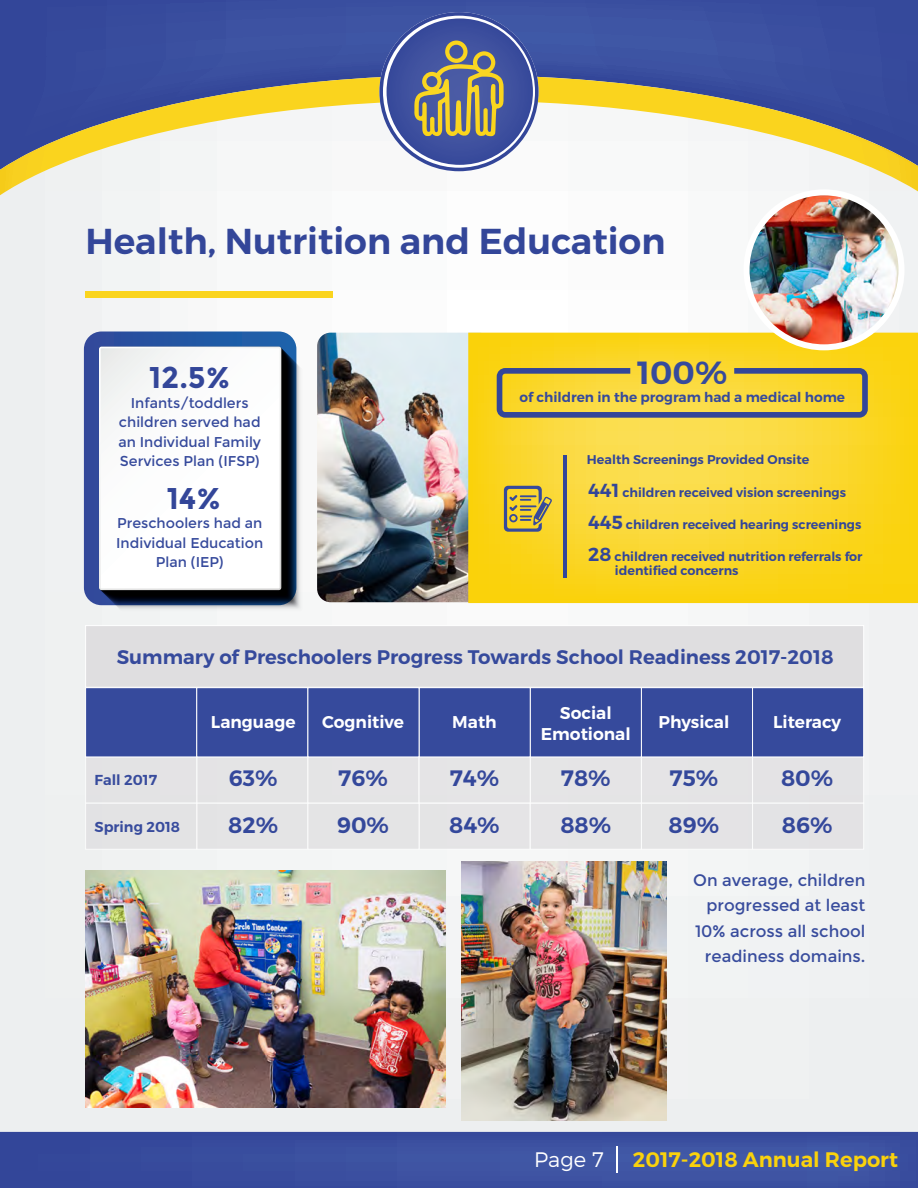
<style>
.page{position:relative;width:918px;height:1188px;background:#fff}
.page>*{position:absolute;margin:0;border:0;box-sizing:border-box;transform-origin:0 0}
.t1{font:600 36px "Montserrat";color:#334699}
.t2{font:600 32.1px "Montserrat";color:#364a9c}
.t3{font:700 30px "Montserrat";color:#334699}
.t4{font:600 22.35px/46.5px "Montserrat";color:#34489b}
.t5{font:600 21px "Montserrat";color:#fad20c}
.t6{font:300 21px "Montserrat";color:#fff}
.t7{font:600 19.65px "Montserrat";color:#364a9c}
.t8{font:600 17.1px/21px "Montserrat";color:#fff;text-align:center}
.t9{font:16.5px/25.5px "Montserrat";color:#384c9d;text-align:right}
.t10{font:600 14.4px "Montserrat";color:#384c9d}
.t11{font:14.25px/19.5px "Montserrat";color:#364a9c;text-align:center}
.t12{font:600 13.65px "Montserrat";color:#364a9c}
.t13{font:600 12.75px/14.1px "Montserrat";color:#334699}
.s1{font-size:18.9px}
</style>
<div class="page">
<div style="left:0;top:0;width:918px;height:1188px;background:linear-gradient(to right,#f3f5f5,#f5f6f6)"></div>
<svg style="left:0;top:1132px;width:918px;height:56px;background:#3a4e9f"></svg>
<svg style="left:617px;top:1146px;width:1px;height:27px"></svg>
<svg style="left:0;top:0;width:918px;height:75px;background:#394e9f"></svg>
<svg style="left:0;top:75px;width:918px;height:120px"></svg>
<svg style="left:379px;top:12px;width:160px;height:159px"></svg>
<svg style="left:382px;top:14px;width:155px;height:155px;background:#6a7190"></svg>
<div style="left:86px;top:291px;width:247px;height:7px;background:#fad41e"></div>
<svg style="left:84px;top:332px;width:212px;height:273px;background:#203766"></svg>
<svg style="left:99px;top:347px;width:182px;height:243px"></svg>
<svg style="left:101px;top:348px;width:179px;height:240px"></svg>
<img style="left:317px;top:333px;width:151px;height:269px">
<svg style="left:468px;top:333px;width:450px;height:270px;background:#fad628"></svg>
<hr style="left:563px;top:455px;width:3px;height:123px;background:#334699">
<svg style="left:504px;top:486px;width:48px;height:46px;background:#b2a252"></svg>
<svg style="left:497px;top:368px;width:371px;height:50px;background:#cfb94c"></svg>
<img style="left:747px;top:192px;width:155px;height:155px;border-radius:77px">
<div style="left:744px;top:189px;width:161px;height:161px;border:6px solid #fff;border-radius:50%"></div>
<img style="left:86px;top:871px;width:359px;height:237px">
<div style="left:641px;top:687px;width:112px;height:71px;background:#364a9c"></div>
<div style="left:530px;top:687px;width:112px;height:71px;background:#364a9c;border:1px solid #fff"></div>
<div style="left:419px;top:687px;width:112px;height:71px;background:#364a9c;border:1px solid #fff"></div>
<div style="left:752px;top:687px;width:112px;height:71px;background:#364a9c;border:1px solid #fff"></div>
<div style="left:85px;top:687px;width:112px;height:71px;background:#364a9c;border:1px solid #fff"></div>
<div style="left:196px;top:687px;width:112px;height:71px;background:#364a9c;border:1px solid #fff"></div>
<div style="left:308px;top:687px;width:111px;height:71px;background:#364a9c"></div>
<div style="left:85px;top:625px;width:779px;height:63px;background:#dfdee0"></div>
<div style="left:196px;top:757px;width:112px;height:47px;background:#dfdee0;border:1px solid #fff"></div>
<div style="left:308px;top:757px;width:111px;height:47px;background:#dfdee0;border:1px solid #fff"></div>
<div style="left:641px;top:757px;width:112px;height:47px;background:#dfdee0;border:1px solid #fff"></div>
<div style="left:530px;top:757px;width:112px;height:47px;background:#dfdee0;border:1px solid #fff"></div>
<div style="left:419px;top:757px;width:112px;height:47px;background:#e5e5e6;border:1px solid #fff"></div>
<div style="left:752px;top:757px;width:112px;height:47px;background:#dfdee0;border:1px solid #fff"></div>
<div style="left:85px;top:757px;width:112px;height:47px;background:#dfdee0;border:1px solid #fff"></div>
<div style="left:196px;top:803px;width:112px;height:47px;background:#dfdee0;border:1px solid #fff"></div>
<div style="left:641px;top:803px;width:112px;height:47px;background:#dfdee0;border:1px solid #fff"></div>
<div style="left:419px;top:803px;width:112px;height:47px;background:#dfdee0;border:1px solid #fff"></div>
<div style="left:530px;top:803px;width:112px;height:47px;background:#dfdee0;border:1px solid #fff"></div>
<div style="left:308px;top:803px;width:111px;height:47px;background:#dfdee0;border:1px solid #fff"></div>
<div style="left:752px;top:803px;width:112px;height:47px;background:#dfdee0;border:1px solid #fff"></div>
<div style="left:85px;top:803px;width:112px;height:47px;background:#dfdee0;border:1px solid #fff"></div>
<img style="left:462px;top:861px;width:205px;height:260px">
<h1 class="t1" style="left:86px;top:219px;width:582px">Health, Nutrition and Education</h1>
<h3 class="t3" style="left:149px;top:360px;width:83px">12.5%</h3>
<p class="t11" style="left:118px;top:393px;width:144px">Infants/toddlers children served had an Individual Family<br>Services Plan (IFSP)</p>
<h3 class="t3" style="left:167px;top:480px;width:56px">14%</h3>
<p class="t11" style="left:116px;top:514px;width:148px">Preschoolers had an<br>Individual Education<br>Plan (IEP)</p>
<h2 class="t2" style="left:637px;top:352px;width:92px">100%</h2>
<p class="t12" style="left:519px;top:388px;width:327px">of children in the program had a medical home</p>
<p class="t13" style="left:587px;top:452px;width:224px">Health Screenings Provided Onsite</p>
<p class="t13" style="left:588px;top:485px;width:259px"><span class="s1">441</span> children received vision screenings</p>
<p class="t13" style="left:588px;top:517px;width:275px"><span class="s1">445</span> children received hearing screenings</p>
<p class="t13" style="left:615px;top:550px;width:249px;text-indent:-27px"><span class="s1">28</span> children received nutrition referrals for identified concerns</p>
<h3 class="t7" style="left:117px;top:645px;width:718px">Summary of Preschoolers Progress Towards School Readiness 2017-2018</h3>
<p class="t10" style="left:95px;top:771px;width:64px">Fall 2017</p>
<p class="t10" style="left:95px;top:818px;width:87px">Spring 2018</p>
<h3 class="t8" style="left:211px;top:711px;width:86px">Language</h3>
<h3 class="t4" style="left:228px;top:755px;width:51px">63%<br>82%</h3>
<h3 class="t8" style="left:322px;top:711px;width:83px">Cognitive</h3>
<h3 class="t4" style="left:337px;top:755px;width:54px">76%<br>90%</h3>
<h3 class="t8" style="left:452px;top:711px;width:46px">Math</h3>
<h3 class="t4" style="left:449px;top:755px;width:52px">74%<br>84%</h3>
<h3 class="t8" style="left:541px;top:702px;width:92px">Social<br>Emotional</h3>
<h3 class="t4" style="left:560px;top:755px;width:52px">78%<br>88%</h3>
<h3 class="t8" style="left:658px;top:711px;width:72px">Physical</h3>
<h3 class="t4" style="left:669px;top:755px;width:52px">75%<br>89%</h3>
<h3 class="t8" style="left:773px;top:711px;width:70px">Literacy</h3>
<h3 class="t4" style="left:781px;top:755px;width:54px">80%<br>86%</h3>
<p class="t9" style="left:693px;top:867px;width:174px">On average, children progressed at least<br>10% across all school readiness domains.</p>
<h3 class="t6" style="left:534px;top:1147px;width:71px">Page 7</h3>
<h3 class="t5" style="left:633px;top:1147px;width:267px">2017-2018 Annual Report</h3>
</div>
